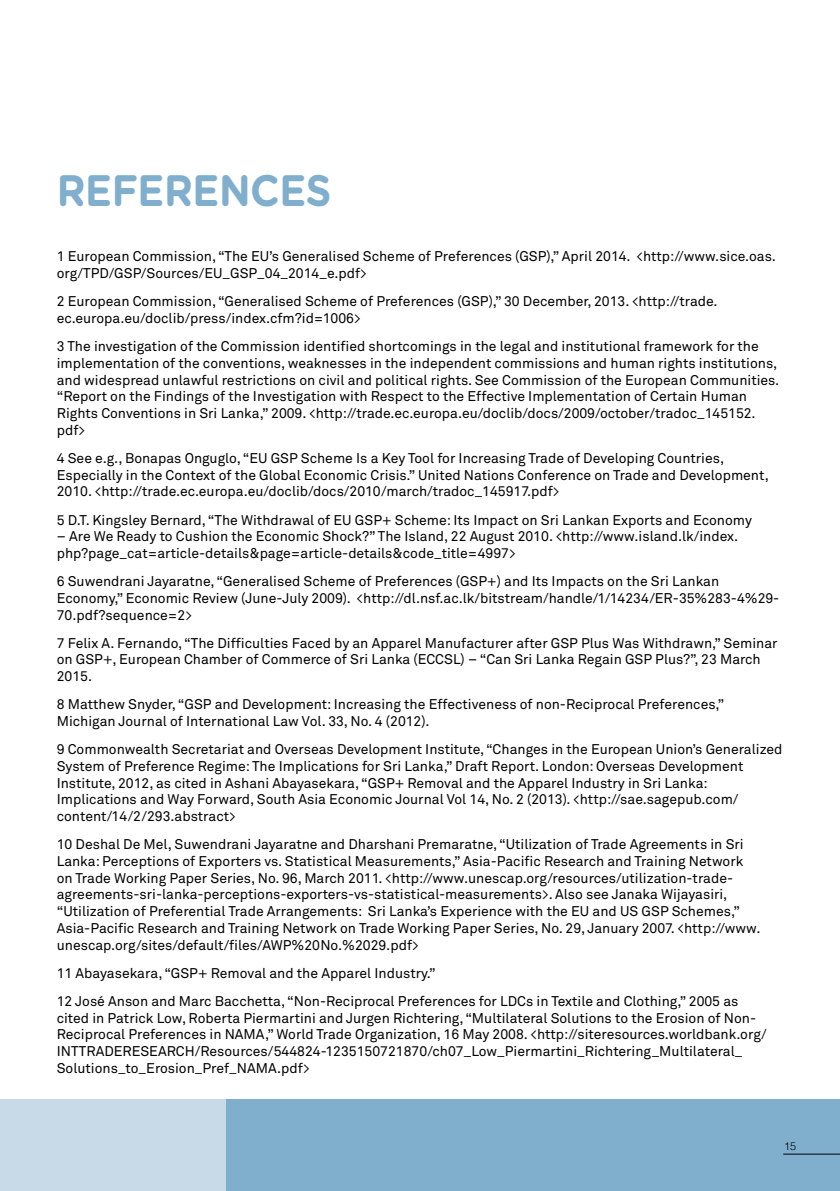
<style>
.page{position:relative;width:840px;height:1191px;background:#fff}
.page>*{position:absolute;margin:0;border:0;box-sizing:border-box;transform-origin:0 0}
.t1{font:700 44px "Gotham Rounded";letter-spacing:-.01em;color:#80aecd;scale:.91 1}
.t2{font:14px/16.8px "Akkurat";color:#000}
.t3{font:300 11px "Helvetica";color:#000}
</style>
<div class="page">
<div style="left:226px;top:1100px;width:613px;height:91px;background:#80aecd"></div>
<div style="left:0;top:1100px;width:226px;height:91px;background:#c8d9e7"></div>
<hr style="left:782px;top:1153px;width:57px;height:1px;background:#000">
<h1 class="t1" style="left:57px;top:159px;width:303px">REFERENCES</h1>
<p class="t2" style="left:57px;top:248px;width:720px">1 European Commission, “The EU’s Generalised Scheme of Preferences (GSP),” April 2014. &lt;http://www.sice.oas. org/TPD/GSP/Sources/EU_GSP_04_2014_e.pdf&gt;</p>
<p class="t2" style="left:57px;top:293px;width:662px">2 European Commission, “Generalised Scheme of Preferences (GSP),” 30 December, 2013. &lt;http://trade. ec.europa.eu/doclib/press/index.cfm?id=1006&gt;</p>
<p class="t2" style="left:57px;top:338px;width:723px">3 The investigation of the Commission identified shortcomings in the legal and institutional framework for the implementation of the conventions, weaknesses in the independent commissions and human rights institutions, and widespread unlawful restrictions on civil and political rights. See Commission of the European Communities. “Report on the Findings of the Investigation with Respect to the Effective Implementation of Certain Human Rights Conventions in Sri Lanka,” 2009. &lt;http://trade.ec.europa.eu/doclib/docs/2009/october/tradoc_145152. pdf&gt;</p>
<p class="t2" style="left:57px;top:450px;width:713px">4 See e.g., Bonapas Onguglo, “EU GSP Scheme Is a Key Tool for Increasing Trade of Developing Countries,<br>Especially in the Context of the Global Economic Crisis.” United Nations Conference on Trade and Development,<br>2010. &lt;http://trade.ec.europa.eu/doclib/docs/2010/march/tradoc_145917.pdf&gt;</p>
<p class="t2" style="left:57px;top:511px;width:696px">5 D.T. Kingsley Bernard, “The Withdrawal of EU GSP+ Scheme: Its Impact on Sri Lankan Exports and Economy</p>
<p class="t2" style="left:57px;top:528px;width:682px">– Are We Ready to Cushion the Economic Shock?” The Island, 22 August 2010. &lt;http://www.island.lk/index. php?page_cat=article-details&amp;page=article-details&amp;code_title=4997&gt;</p>
<p class="t2" style="left:57px;top:573px;width:723px">6 Suwendrani Jayaratne, “Generalised Scheme of Preferences (GSP+) and Its Impacts on the Sri Lankan<br>Economy,” Economic Review (June-July 2009). &lt;http://dl.nsf.ac.lk/bitstream/handle/1/14234/ER-35%283-4%29-<br>70.pdf?sequence=2&gt;</p>
<p class="t2" style="left:57px;top:635px;width:722px">7 Felix A. Fernando, “The Difficulties Faced by an Apparel Manufacturer after GSP Plus Was Withdrawn,” Seminar on GSP+, European Chamber of Commerce of Sri Lanka (ECCSL) – “Can Sri Lanka Regain GSP Plus?”, 23 March<br>2015.</p>
<p class="t2" style="left:57px;top:696px;width:668px">8 Matthew Snyder, “GSP and Development: Increasing the Effectiveness of non-Reciprocal Preferences,”<br>Michigan Journal of International Law Vol. 33, No. 4 (2012).</p>
<p class="t2" style="left:57px;top:741px;width:726px">9 Commonwealth Secretariat and Overseas Development Institute, “Changes in the European Union’s Generalized System of Preference Regime: The Implications for Sri Lanka,” Draft Report. London: Overseas Development Institute, 2012, as cited in Ashani Abayasekara, “GSP+ Removal and the Apparel Industry in Sri Lanka:<br>Implications and Way Forward, South Asia Economic Journal Vol 14, No. 2 (2013). &lt;http://sae.sagepub.com/ content/14/2/293.abstract&gt;</p>
<p class="t2" style="left:57px;top:836px;width:704px">10 Deshal De Mel, Suwendrani Jayaratne and Dharshani Premaratne, “Utilization of Trade Agreements in Sri Lanka: Perceptions of Exporters vs. Statistical Measurements,” Asia-Pacific Research and Training Network on Trade Working Paper Series, No. 96, March 2011. &lt;http://www.unescap.org/resources/utilization-trade&shy;agreements-sri-lanka-perceptions-exporters-vs-statistical-measurements&gt;. Also see Janaka Wijayasiri, “Utilization of Preferential Trade Arrangements: Sri Lanka’s Experience with the EU and US GSP Schemes,” Asia-Pacific Research and Training Network on Trade Working Paper Series, No. 29, January 2007. &lt;http://www. unescap.org/sites/default/files/AWP%20No.%2029.pdf&gt;</p>
<p class="t2" style="left:57px;top:959px;width:682px;line-height:28px">11 Abayasekara, “GSP+ Removal and the Apparel Industry.”<br>12 José Anson and Marc Bacchetta, “Non-Reciprocal Preferences for LDCs in Textile and Clothing,” 2005 as</p>
<p class="t2" style="left:57px;top:1009px;width:711px">cited in Patrick Low, Roberta Piermartini and Jurgen Richtering, “Multilateral Solutions to the Erosion of Non-Reciprocal Preferences in NAMA,” World Trade Organization, 16 May 2008. &lt;http://siteresources.worldbank.org/ INTTRADERESEARCH/Resources/544824-1235150721870/ch07_Low_Piermartini_Richtering_Multilateral_ Solutions_to_Erosion_Pref_NAMA.pdf&gt;</p>
<p class="t3" style="left:783px;top:1136px;width:14px">15</p>
</div>
